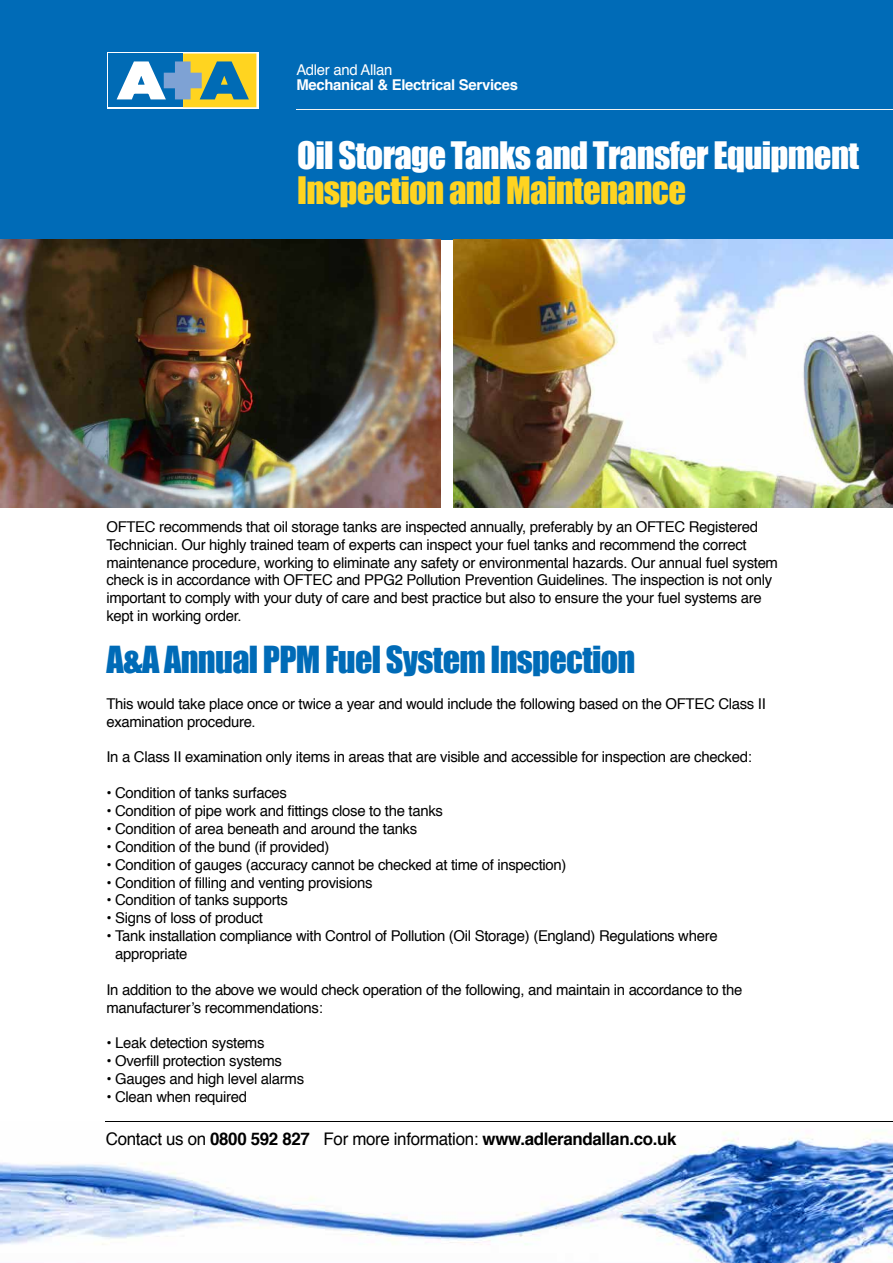
<style>
.page{position:relative;width:893px;height:1263px;background:#fff}
.page>*{position:absolute;margin:0;border:0;box-sizing:border-box;transform-origin:0 0}
.t1{font:34.8px/34.8px "Impact";letter-spacing:-.02em;color:#fff}
.t2{font:34.2px "Impact";letter-spacing:-.02em;color:#006bb7}
.t3{font:700 17.4px "Helvetica";letter-spacing:-.02em;color:#000}
.t4{font:14.85px/17.9px "Helvetica";letter-spacing:-.02em;color:#000}
.t5{font:700 14.85px/14.9px "Helvetica";letter-spacing:-.02em;color:#fff}
.s1{font-weight:400}
.s2{color:#ffd420}
.s3{color:#fff}
</style>
<div class="page">
<img style="left:0;top:1132px;width:893px;height:131px">
<div style="left:1px;top:0;width:892px;height:239px;background:#006bb7"></div>
<svg style="left:107px;top:52px;width:151px;height:57px"></svg>
<hr style="left:106px;top:1121px;width:787px;height:1px;background:#000">
<hr style="left:296px;top:109px;width:597px;height:1px;background:#f1f2f2">
<div style="left:109px;top:54px;width:74px;height:53px;background:#006bb5"></div>
<div style="left:183px;top:54px;width:73px;height:53px;background:#ffd420"></div>
<svg style="left:116px;top:61px;width:52px;height:39px"></svg>
<svg style="left:198px;top:61px;width:51px;height:39px"></svg>
<div style="left:175px;top:61px;width:16px;height:38px;background:#7ea2d4;border:3px solid #7ea2d4"></div>
<div style="left:164px;top:73px;width:38px;height:15px;background:#7ea2d4"></div>
<img style="left:1px;top:239px;width:440px;height:268px">
<img style="left:453px;top:239px;width:440px;height:268px">
<p class="t5" style="left:296px;top:63px;width:223px"><span class="s1">Adler and Allan<br></span>Mechanical &amp; Electrical Services</p>
<p class="t1" style="left:297px;top:137px;width:563px">Oil Storage Tanks and Transfer Equipment<br><span class="s2">Inspection and Maintenance</span></p>
<p class="t4" style="left:106px;top:518px;width:673px">OFTEC recommends that oil storage tanks are inspected annually, preferably by an OFTEC Registered Technician. Our highly trained team of experts can inspect your fuel tanks and recommend the correct maintenance procedure, working to eliminate any safety or environmental hazards. Our annual fuel system check is in accordance with OFTEC and PPG2 Pollution Prevention Guidelines. The inspection is not only important to comply with your duty of care and best practice but also to ensure the your fuel systems are kept in working order.</p>
<p class="t2" style="left:106px;top:633px;width:531px">A&amp;A Annual PPM Fuel System Inspection</p>
<p class="t4" style="left:106px;top:695px;width:661px">This would take place once or twice a year and would include the following based on the OFTEC Class II examination procedure.</p>
<p class="t4" style="left:106px;top:749px;width:647px">In a Class II examination only items in areas that are visible and accessible for inspection are checked:</p>
<p class="t4" style="left:106px;top:784px;width:182px">• Condition of tanks surfaces</p>
<p class="t4" style="left:106px;top:802px;width:338px">• Condition of pipe work and fittings close to the tanks</p>
<p class="t4" style="left:106px;top:820px;width:312px">• Condition of area beneath and around the tanks</p>
<p class="t4" style="left:106px;top:838px;width:224px">• Condition of the bund (if provided)</p>
<p class="t4" style="left:106px;top:856px;width:462px">• Condition of gauges (accuracy cannot be checked at time of inspection)</p>
<p class="t4" style="left:106px;top:874px;width:268px">• Condition of filling and venting provisions</p>
<p class="t4" style="left:106px;top:892px;width:183px">• Condition of tanks supports</p>
<p class="t4" style="left:106px;top:910px;width:158px">• Signs of loss of product</p>
<p class="t4" style="left:106px;top:927px;width:613px">• Tank installation compliance with Control of Pollution (Oil Storage) (England) Regulations where</p>
<p class="t4" style="left:106px;top:945px;width:83px"><span class="s3">•</span> appropriate</p>
<p class="t4" style="left:106px;top:981px;width:637px">In addition to the above we would check operation of the following, and maintain in accordance to the manufacturer’s recommendations:</p>
<p class="t4" style="left:106px;top:1035px;width:160px">• Leak detection systems</p>
<p class="t4" style="left:106px;top:1053px;width:177px">• Overfill protection systems</p>
<p class="t4" style="left:106px;top:1070px;width:199px">• Gauges and high level alarms</p>
<p class="t4" style="left:106px;top:1088px;width:142px">• Clean when required</p>
<p class="t3" style="left:106px;top:1125px;width:572px"><span class="s1">Contact us on</span> 0800 592 827 <span class="s1">For more information:</span> www.adlerandallan.co.uk</p>
</div>
